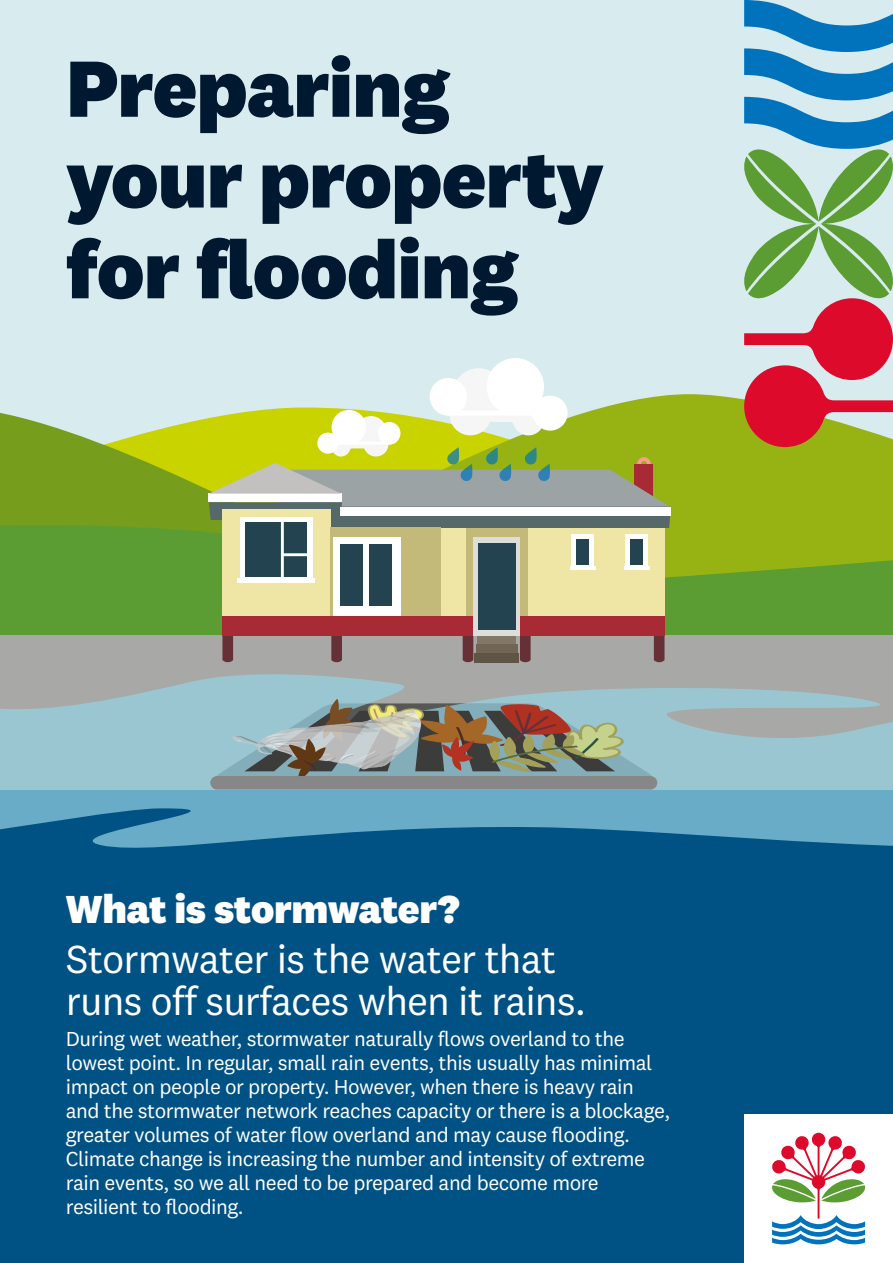
<style>
.page{position:relative;width:893px;height:1263px;background:#fff}
.page>*{position:absolute;margin:0;border:0;box-sizing:border-box;transform-origin:0 0}
.main_title_Heading_1{font:800 82.5px/90.8px "National 2";letter-spacing:-.01em;color:#001930}
.head2{font:40.5px/42.9px "National 2";letter-spacing:-.025em;color:#fff}
.head2-2{font:800 40.5px "National 2";letter-spacing:-.01em;color:#fff}
.cover_body_white{font:21px/24px "National 2";letter-spacing:-.025em;color:#fff}
</style>
<div class="page">
<div style="left:0;top:729px;width:893px;height:534px;background:#005284"></div>
<div style="left:0;top:0;width:893px;height:506px;background:#d8ebef"></div>
<svg style="left:0;top:412px;width:209px;height:105px;fill:#769d1c"></svg>
<div style="left:429px;top:394px;width:464px;height:123px;background:#96b313"></div>
<svg style="left:0;top:517px;width:893px;height:118px;background:#69a12a"></svg>
<div style="left:0;top:635px;width:893px;height:154px;background:#a8a8a7"></div>
<svg style="left:0;top:674px;width:893px;height:174px"></svg>
<svg style="left:210px;top:699px;width:447px;height:81px;background:#8f9993"></svg>
<div style="left:210px;top:776px;width:447px;height:13px;background:#878787;border-radius:7px"></div>
<div style="left:477px;top:636px;width:39px;height:9px;background:#817868"></div>
<div style="left:476px;top:645px;width:42px;height:8px;background:#716656"></div>
<div style="left:474px;top:653px;width:45px;height:9px;background:#5f5545"></div>
<svg style="left:222px;top:636px;width:11px;height:26px"></svg>
<svg style="left:331px;top:636px;width:11px;height:26px"></svg>
<svg style="left:463px;top:636px;width:10px;height:26px"></svg>
<svg style="left:520px;top:636px;width:11px;height:26px"></svg>
<svg style="left:654px;top:636px;width:10px;height:26px"></svg>
<div style="left:440px;top:520px;width:112px;height:96px;background:#efe5a5"></div>
<div style="left:552px;top:520px;width:113px;height:96px;background:#efe5a5"></div>
<div style="left:466px;top:528px;width:62px;height:88px;background:#c3ba7a"></div>
<div style="left:572px;top:534px;width:22px;height:34px;background:#fff"></div>
<hr style="left:570px;top:566px;width:26px;height:3px;background:#fff">
<div style="left:577px;top:539px;width:12px;height:26px;background:#22434f"></div>
<div style="left:626px;top:534px;width:22px;height:34px;background:#fff"></div>
<hr style="left:624px;top:566px;width:26px;height:3px;background:#fff">
<div style="left:630px;top:539px;width:13px;height:26px;background:#22434f"></div>
<div style="left:222px;top:509px;width:109px;height:107px;background:#efe5a5"></div>
<div style="left:331px;top:528px;width:110px;height:88px;background:#c3ba7a"></div>
<div style="left:240px;top:517px;width:72px;height:64px;background:#fff"></div>
<div style="left:333px;top:538px;width:67px;height:79px;background:#fff"></div>
<div style="left:237px;top:578px;width:78px;height:5px;background:#fff"></div>
<div style="left:245px;top:522px;width:62px;height:54px;background:#22434f"></div>
<div style="left:340px;top:545px;width:23px;height:61px;background:#22434f"></div>
<div style="left:370px;top:545px;width:22px;height:61px;background:#22434f"></div>
<div style="left:222px;top:616px;width:443px;height:20px;background:#a72a35"></div>
<hr style="left:281px;top:521px;width:3px;height:58px;background:#fff">
<hr style="left:282px;top:553px;width:28px;height:3px;background:#fff">
<div style="left:473px;top:538px;width:47px;height:98px;background:#dddddc"></div>
<div style="left:478px;top:543px;width:37px;height:87px;background:#22434f"></div>
<div style="left:453px;top:368px;width:52px;height:52px;background:#f6f6f6;border-radius:50%"></div>
<div style="left:430px;top:378px;width:37px;height:37px;background:#fff;border-radius:50%"></div>
<div style="left:487px;top:358px;width:57px;height:57px;background:#fff;border-radius:50%"></div>
<svg style="left:209px;top:396px;width:462px;height:132px"></svg>
<div style="left:378px;top:422px;width:22px;height:22px;background:#fff;border-radius:50%"></div>
<div style="left:332px;top:410px;width:34px;height:34px;background:#fff;border-radius:50%"></div>
<svg style="left:740px;top:0;width:153px;height:447px"></svg>
<div style="left:744px;top:1114px;width:149px;height:149px;background:#fff"></div>
<svg style="left:772px;top:1133px;width:94px;height:111px"></svg>
<p class="main_title_Heading_1" style="left:66px;top:42px;width:539px">Preparing your property for flooding</p>
<p class="head2-2" style="left:66px;top:884px;width:395px">What is stormwater?</p>
<p class="head2" style="left:66px;top:937px;width:522px">Stormwater is the water that runs off surfaces when it rains.</p>
<p class="cover_body_white" style="left:66px;top:1026px;width:606px">During wet weather, stormwater naturally flows overland to the lowest point. In regular, small rain events, this usually has minimal impact on people or property. However, when there is heavy rain and the stormwater network reaches capacity or there is a blockage, greater volumes of water flow overland and may cause flooding.<br>Climate change is increasing the number and intensity of extreme rain events, so we all need to be prepared and become more resilient to flooding.</p>
</div>
